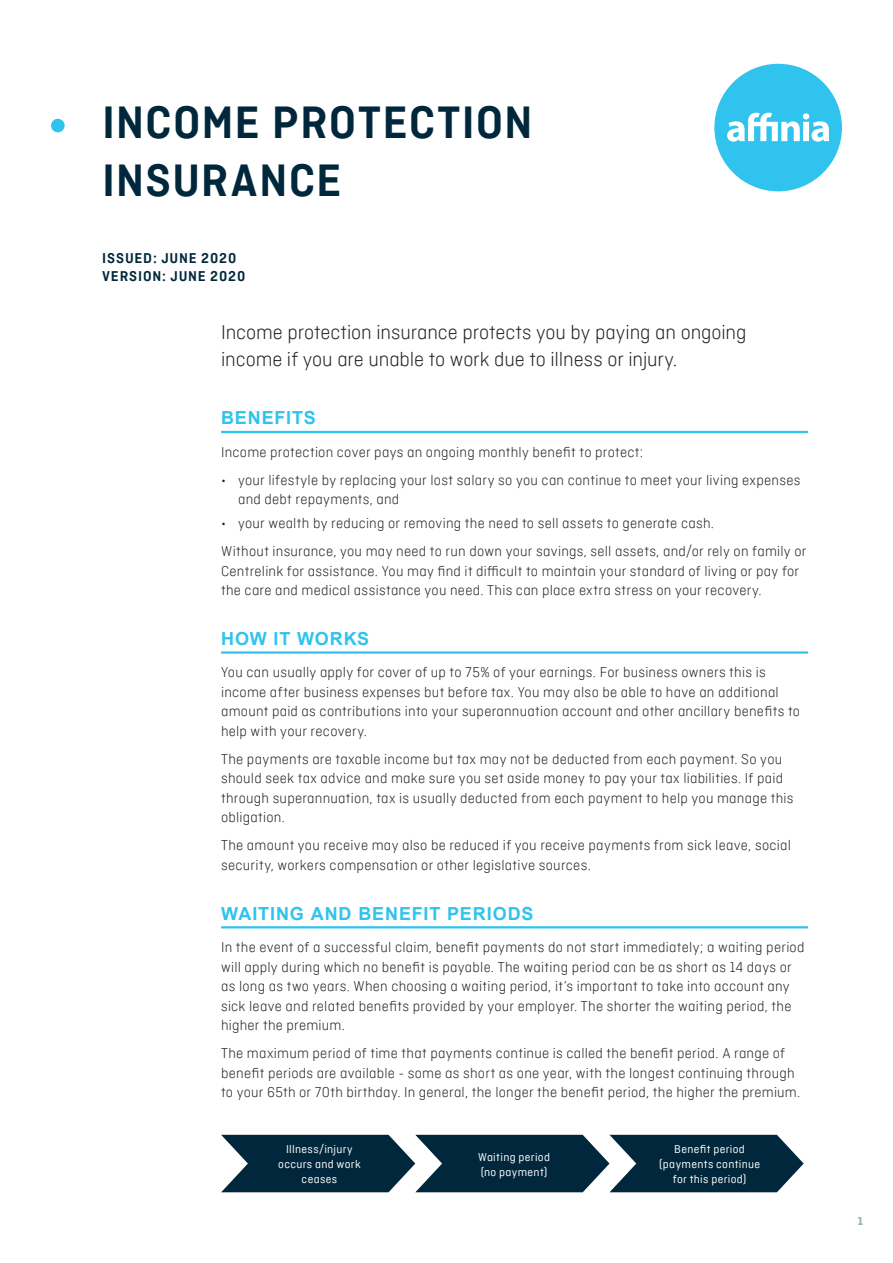
<style>
.page{position:relative;width:893px;height:1263px;background:#fff}
.page>*{position:absolute;margin:0;border:0;box-sizing:border-box;transform-origin:0 0}
.document_title__base{font:700 48px/57.6px "Ciutadella W04 Sm";letter-spacing:.025em;color:#00273b}
.Body_Large{font:300 21px/27px "Ciutadella W04";letter-spacing:-.005em;color:#231f20}
.Subhead_L0_--_use_in{font:700 18px "Arial";letter-spacing:.05em;color:#2fc3ed}
.Body{font:300 15px/19.5px "Ciutadella W04";letter-spacing:.015em;color:#231f20}
.subhead_L2{font:700 15px "Ciutadella W04 Sm";letter-spacing:.06em;color:#00273b}
.Chart_text{font:12px/15px "Ciutadella W04";letter-spacing:.025em;color:#fff;text-align:center}
.t1{font:700 12px "Ciutadella W04";color:#9daeb6}
</style>
<div class="page">
<hr style="left:221px;top:431px;width:587px;height:2px;background:#2fc3ed">
<hr style="left:221px;top:651px;width:587px;height:3px;background:#2fc3ed">
<hr style="left:221px;top:926px;width:587px;height:2px;background:#2fc3ed">
<div style="left:714px;top:64px;width:128px;height:127px;background:#2fc3ed;border-radius:50%"></div>
<svg style="left:727px;top:113px;width:102px;height:29px"></svg>
<div style="left:51px;top:119px;width:14px;height:13px;background:#2fc3ed;border-radius:50%"></div>
<svg style="left:221px;top:1135px;width:583px;height:57px;background:#234456"></svg>
<p class="document_title__base" style="left:102px;top:93px;width:432px">INCOME PROTECTION<br>INSURANCE</p>
<p class="subhead_L2" style="left:102px;top:249px;width:136px">ISSUED: JUNE 2020</p>
<p class="subhead_L2" style="left:102px;top:268px;width:145px">VERSION: JUNE 2020</p>
<p class="Body_Large" style="left:221px;top:318px;width:527px">Income protection insurance protects you by paying an ongoing income if you are unable to work due to illness or injury.</p>
<p class="Subhead_L0_--_use_in" style="left:221px;top:406px;width:96px">BENEFITS</p>
<p class="Body" style="left:221px;top:442px;width:424px">Income protection cover pays an ongoing monthly benefit to protect:</p>
<p class="Body" style="left:238px;top:470px;width:564px;text-indent:-17px">• your lifestyle by replacing your lost salary so you can continue to meet your living expenses and debt repayments, and</p>
<p class="Body" style="left:221px;top:513px;width:494px">• your wealth by reducing or removing the need to sell assets to generate cash.</p>
<p class="Body" style="left:221px;top:541px;width:587px">Without insurance, you may need to run down your savings, sell assets, and/or rely on family or<br>Centrelink for assistance. You may find it difficult to maintain your standard of living or pay for the care and medical assistance you need. This can place extra stress on your recovery.</p>
<p class="Subhead_L0_--_use_in" style="left:221px;top:627px;width:150px">HOW IT WORKS</p>
<p class="Body" style="left:221px;top:662px;width:580px">You can usually apply for cover of up to 75% of your earnings. For business owners this is income after business expenses but before tax. You may also be able to have an additional amount paid as contributions into your superannuation account and other ancillary benefits to help with your recovery.</p>
<p class="Body" style="left:221px;top:749px;width:574px">The payments are taxable income but tax may not be deducted from each payment. So you should seek tax advice and make sure you set aside money to pay your tax liabilities. If paid through superannuation, tax is usually deducted from each payment to help you manage this obligation.</p>
<p class="Body" style="left:221px;top:835px;width:571px">The amount you receive may also be reduced if you receive payments from sick leave, social security, workers compensation or other legislative sources.</p>
<p class="Subhead_L0_--_use_in" style="left:221px;top:901px;width:314px">WAITING AND BENEFIT PERIODS</p>
<p class="Body" style="left:221px;top:937px;width:585px">In the event of a successful claim, benefit payments do not start immediately; a waiting period will apply during which no benefit is payable. The waiting period can be as short as 14 days or as long as two years. When choosing a waiting period, it’s important to take into account any sick leave and related benefits provided by your employer. The shorter the waiting period, the higher the premium.</p>
<p class="Body" style="left:221px;top:1043px;width:581px">The maximum period of time that payments continue is called the benefit period. A range of benefit periods are available - some as short as one year, with the longest continuing through to your 65th or 70th birthday. In general, the longer the benefit period, the higher the premium.</p>
<p class="Chart_text" style="left:278px;top:1141px;width:84px">Illness/injury occurs and work ceases</p>
<p class="Chart_text" style="left:478px;top:1149px;width:73px;text-align:left">Waiting period (no payment)</p>
<p class="Chart_text" style="left:659px;top:1141px;width:103px">Benefit period (payments continue for this period)</p>
<p class="t1" style="left:858px;top:1214px;width:7px">1</p>
</div>
